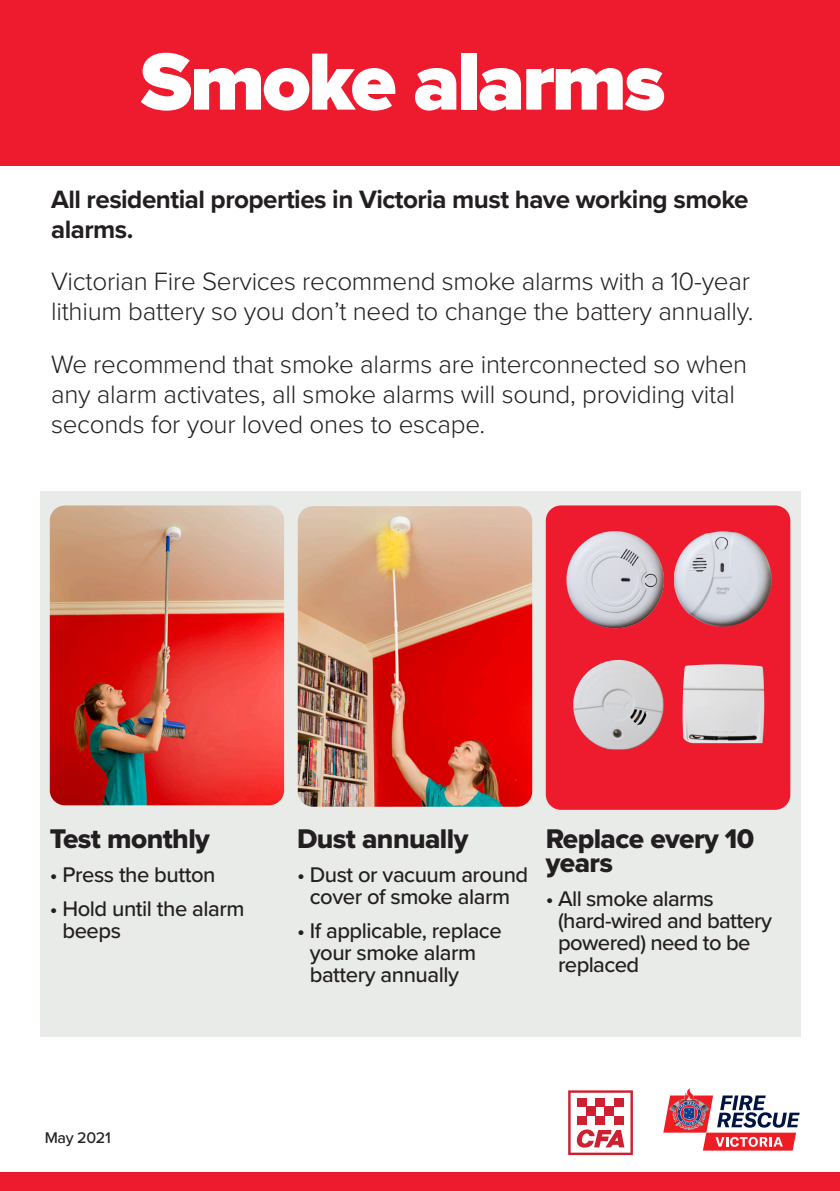
<style>
.page{position:relative;width:840px;height:1191px;background:#fff}
.page>*{position:absolute;margin:0;border:0;box-sizing:border-box;transform-origin:0 0}
.t1{font:900 84px "Proxima Nova";letter-spacing:-.035em;color:#fff}
.t2{font:28px/24px "Proxima Nova Extrabld";letter-spacing:-.02em;color:#231f20}
.t3{font:300 26px/30px "Proxima Nova";letter-spacing:-.01em;color:#231f20}
.t4{font:700 26px/30px "Proxima Nova";letter-spacing:-.02em;color:#231f20}
.t5{font:500 22px/22px "Proxima Nova";letter-spacing:-.02em;color:#231f20}
.t6{font:500 16px "Proxima Nova";letter-spacing:-.02em;color:#231f20}
</style>
<div class="page">
<div style="left:0;top:0;width:839px;height:165px;background:#ee1a2e"></div>
<div style="left:0;top:1172px;width:839px;height:19px;background:#ee1a2e"></div>
<div style="left:40px;top:490px;width:759px;height:546px;background:#e9ebe9"></div>
<img style="left:50px;top:505px;width:234px;height:300px">
<img style="left:297px;top:506px;width:235px;height:300px">
<div style="left:545px;top:505px;width:244px;height:305px;background:#ee1a2e;border-radius:15px"></div>
<img style="left:566px;top:531px;width:97px;height:97px">
<img style="left:573px;top:660px;width:90px;height:89px">
<img style="left:674px;top:531px;width:97px;height:95px">
<img style="left:682px;top:664px;width:81px;height:79px">
<svg style="left:568px;top:1090px;width:64px;height:65px"></svg>
<svg style="left:663px;top:1088px;width:136px;height:62px"></svg>
<p class="t1" style="left:140px;top:19px;width:526px">Smoke alarms</p>
<p class="t4" style="left:51px;top:183px;width:698px">All residential properties in Victoria must have working smoke alarms.</p>
<p class="t3" style="left:51px;top:265px;width:703px">Victorian Fire Services recommend smoke alarms with a 10-year lithium battery so you don’t need to change the battery annually.</p>
<p class="t3" style="left:51px;top:348px;width:697px">We recommend that smoke alarms are interconnected so when any alarm activates, all smoke alarms will sound, providing vital seconds for your loved ones to escape.</p>
<p class="t2" style="left:50px;top:826px;width:162px">Test monthly</p>
<p class="t5" style="left:50px;top:862px;width:167px">• Press the button</p>
<p class="t5" style="left:62px;top:897px;width:183px;text-indent:-13px">• Hold until the alarm beeps</p>
<p class="t2" style="left:297px;top:826px;width:173px">Dust annually</p>
<p class="t5" style="left:297px;top:862px;width:232px;text-align:center">• Dust or vacuum around cover of smoke alarm</p>
<p class="t5" style="left:309px;top:919px;width:193px;text-indent:-13px">• If applicable, replace your smoke alarm battery annually</p>
<p class="t2" style="left:545px;top:826px;width:210px">Replace every 10 years</p>
<p class="t5" style="left:558px;top:886px;width:215px;text-indent:-12px">• All smoke alarms (hard-wired and battery powered) need to be replaced</p>
<p class="t6" style="left:45px;top:1126px;width:67px">May 2021</p>
</div>
